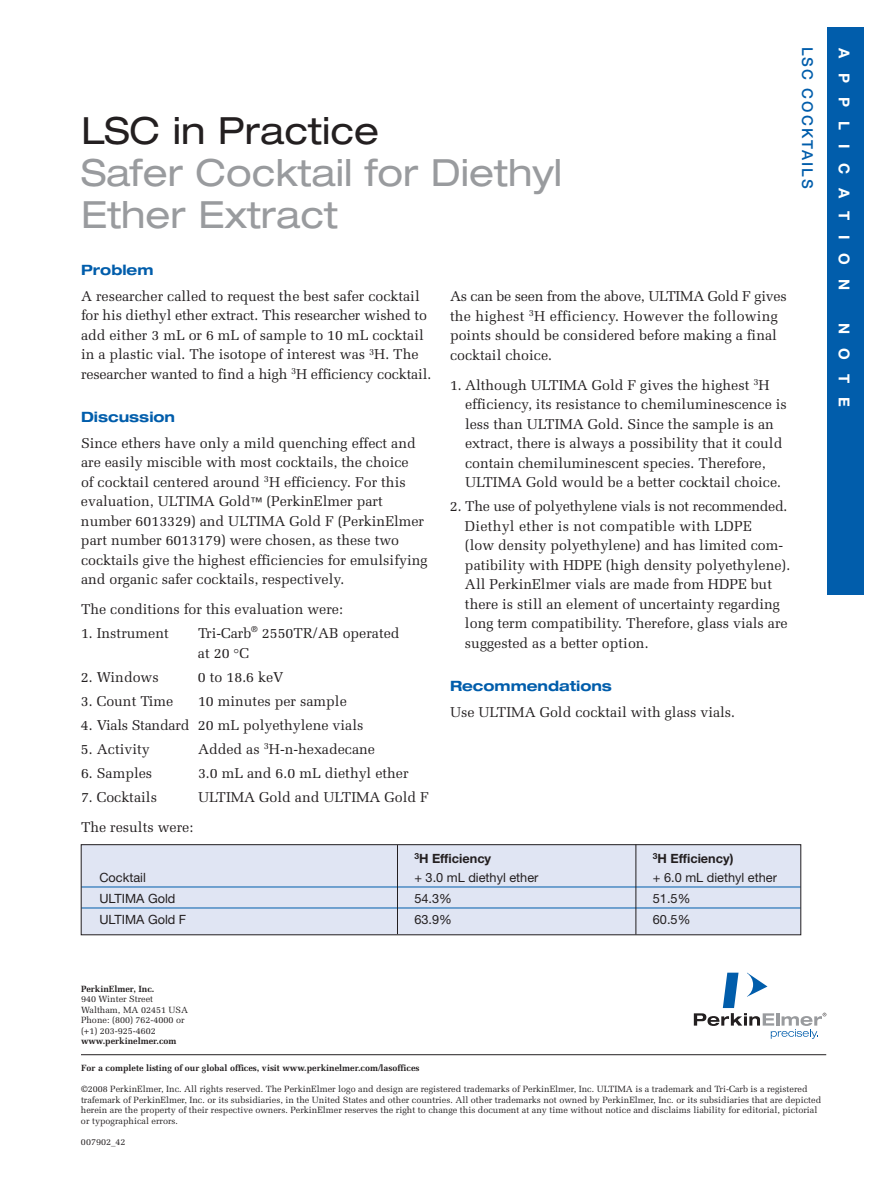
<style>
.page{position:relative;width:891px;height:1188px;background:#fff}
.page>*{position:absolute;margin:0;border:0;box-sizing:border-box;transform-origin:0 0}
.t1{font:expanded 37.5px/42px "Helvetica Neue";color:#999b9e}
.t2{font:expanded 37.5px "Helvetica Neue";color:#231f20}
.t3{font:700 15px "Helvetica Neue";letter-spacing:.945em;color:#fff}
.t4{font:500 15px "Helvetica Neue";letter-spacing:.14em;color:#015dab}
.t5{font:14.25px/19.5px "Melior";color:#231f20}
.t6{font:700 expanded 14.25px "Helvetica Neue";color:#015dab}
.t7{font:12.75px "Helvetica Neue";color:#231f20}
.t8{font:700 12.75px "Helvetica Neue";color:#231f20}
.t9{font:9px/10.5px "Melior";color:#231f20}
.t10{font:700 9px "Melior";color:#231f20}
.s1{font-family:"Helvetica Neue";font-size:12px}
</style>
<div class="page">
<div style="left:827px;top:27px;width:37px;height:567px;background:#015dab"></div>
<svg style="left:694px;top:973px;width:132px;height:66px"></svg>
<hr style="left:81px;top:1054px;width:745px;height:1px;background:#231f20">
<div style="left:81px;top:845px;width:720px;height:90px;background:#e0e5f3"></div>
<hr style="left:81px;top:887px;width:720px;height:1px;background:#015dab">
<hr style="left:81px;top:908px;width:720px;height:1px;background:#015dab">
<div style="left:81px;top:844px;width:720px;height:91px;border:1px solid #231f20"></div>
<hr style="left:636px;top:845px;width:1px;height:90px;background:#231f20">
<hr style="left:397px;top:845px;width:1px;height:89px;background:#231f20">
<h1 class="t2" style="left:81px;top:117px;width:300px">LSC in Practice</h1>
<h1 class="t1" style="left:81px;top:156px;width:483px">Safer Cocktail for Diethyl<br>Ether Extract</h1>
<p class="t6" style="left:81px;top:265px;width:74px">Problem</p>
<p class="t5" style="left:81px;top:286px;width:352px">A researcher called to request the best safer cocktail for his diethyl ether extract. This researcher wished to add either 3 mL or 6 mL of sample to 10 mL cocktail in a plastic vial. The isotope of interest was <sup>3</sup>H. The researcher wanted to find a high <sup>3</sup>H efficiency cocktail.</p>
<p class="t6" style="left:81px;top:412px;width:96px">Discussion</p>
<p class="t5" style="left:81px;top:433px;width:348px">Since ethers have only a mild quenching effect and are easily miscible with most cocktails, the choice<br>of cocktail centered around <sup>3</sup>H efficiency. For this evaluation, ULTIMA Gold<span class="s1">™</span> (PerkinElmer part number 6013329) and ULTIMA Gold F (PerkinElmer part number 6013179) were chosen, as these two cocktails give the highest efficiencies for emulsifying and organic safer cocktails, respectively.</p>
<p class="t5" style="left:81px;top:600px;width:264px">The conditions for this evaluation were:</p>
<p class="t5" style="left:81px;top:624px;width:89px">1. Instrument</p>
<p class="t5" style="left:198px;top:624px;width:203px">Tri-Carb<sup>®</sup> 2550TR/AB operated at 20 °C</p>
<p class="t5" style="left:81px;top:667px;width:79px">2. Windows</p>
<p class="t5" style="left:198px;top:667px;width:87px">0 to 18.6 keV</p>
<p class="t5" style="left:81px;top:691px;width:94px">3. Count Time</p>
<p class="t5" style="left:198px;top:691px;width:150px">10 minutes per sample</p>
<p class="t5" style="left:81px;top:715px;width:284px">4. Vials Standard 20 mL polyethylene vials</p>
<p class="t5" style="left:81px;top:739px;width:70px">5. Activity</p>
<p class="t5" style="left:198px;top:739px;width:178px">Added as <sup>3</sup>H-n-hexadecane</p>
<p class="t5" style="left:81px;top:763px;width:73px">6. Samples</p>
<p class="t5" style="left:198px;top:763px;width:212px">3.0 mL and 6.0 mL diethyl ether</p>
<p class="t5" style="left:81px;top:787px;width:78px">7. Cocktails</p>
<p class="t5" style="left:198px;top:787px;width:232px">ULTIMA Gold and ULTIMA Gold F</p>
<p class="t5" style="left:81px;top:817px;width:114px">The results were:</p>
<p class="t5" style="left:450px;top:286px;width:338px">As can be seen from the above, ULTIMA Gold F gives the highest <sup>3</sup>H efficiency. However the following points should be considered before making a final cocktail choice.</p>
<p class="t5" style="left:465px;top:375px;width:323px;text-indent:-15px">1. Although ULTIMA Gold F gives the highest <sup>3</sup>H efficiency, its resistance to chemiluminescence is less than ULTIMA Gold. Since the sample is an extract, there is always a possibility that it could contain chemiluminescent species. Therefore, ULTIMA Gold would be a better cocktail choice.</p>
<p class="t5" style="left:465px;top:496px;width:327px;text-indent:-15px">2. The use of polyethylene vials is not recommended.<br>Diethyl ether is not compatible with LDPE<br>(low density polyethylene) and has limited com&shy;patibility with HDPE (high density polyethylene).<br>All PerkinElmer vials are made from HDPE but there is still an element of uncertainty regarding long term compatibility. Therefore, glass vials are suggested as a better option.</p>
<p class="t6" style="left:450px;top:681px;width:164px">Recommendations</p>
<p class="t5" style="left:450px;top:702px;width:287px">Use ULTIMA Gold cocktail with glass vials.</p>
<p class="t8" style="left:414px;top:854px;width:78px"><sup>3</sup>H Efficiency</p>
<p class="t8" style="left:653px;top:854px;width:82px"><sup>3</sup>H Efficiency)</p>
<p class="t7" style="left:99px;top:873px;width:48px">Cocktail</p>
<p class="t7" style="left:414px;top:873px;width:126px">+ 3.0 mL diethyl ether</p>
<p class="t7" style="left:653px;top:873px;width:126px">+ 6.0 mL diethyl ether</p>
<p class="t7" style="left:99px;top:894px;width:78px">ULTIMA Gold</p>
<p class="t7" style="left:414px;top:894px;width:39px">54.3%</p>
<p class="t7" style="left:653px;top:894px;width:39px">51.5%</p>
<p class="t7" style="left:99px;top:915px;width:88px">ULTIMA Gold F</p>
<p class="t7" style="left:414px;top:915px;width:39px">63.9%</p>
<p class="t7" style="left:653px;top:915px;width:39px">60.5%</p>
<p class="t4" style="left:813px;top:47px;width:143px;rotate:90deg">LSC COCKTAILS</p>
<p class="t3" style="left:850px;top:48px;width:243px;rotate:90deg">APPLICATION</p>
<p class="t3" style="left:850px;top:323px;width:86px;rotate:90deg">NOTE</p>
<p class="t10" style="left:81px;top:984px;width:75px">PerkinElmer, Inc.</p>
<p class="t9" style="left:81px;top:994px;width:109px">940 Winter Street<br>Waltham, MA 02451 USA<br>Phone: (800) 762-4000 or (+1) 203-925-4602</p>
<p class="t10" style="left:81px;top:1036px;width:97px">www.perkinelmer.com</p>
<p class="t10" style="left:81px;top:1063px;width:340px">For a complete listing of our global offices, visit www.perkinelmer.com/lasoffices</p>
<p class="t9" style="left:81px;top:1084px;width:742px">©2008 PerkinElmer, Inc. All rights reserved. The PerkinElmer logo and design are registered trademarks of PerkinElmer, Inc. ULTIMA is a trademark and Tri-Carb is a registered trafemark of PerkinElmer, Inc. or its subsidiaries, in the United States and other countries. All other trademarks not owned by PerkinElmer, Inc. or its subsidiaries that are depicted herein are the property of their respective owners. PerkinElmer reserves the right to change this document at any time without notice and disclaims liability for editorial, pictorial or typographical errors.</p>
<p class="t9" style="left:81px;top:1136px;width:46px">007902_42</p>
</div>
